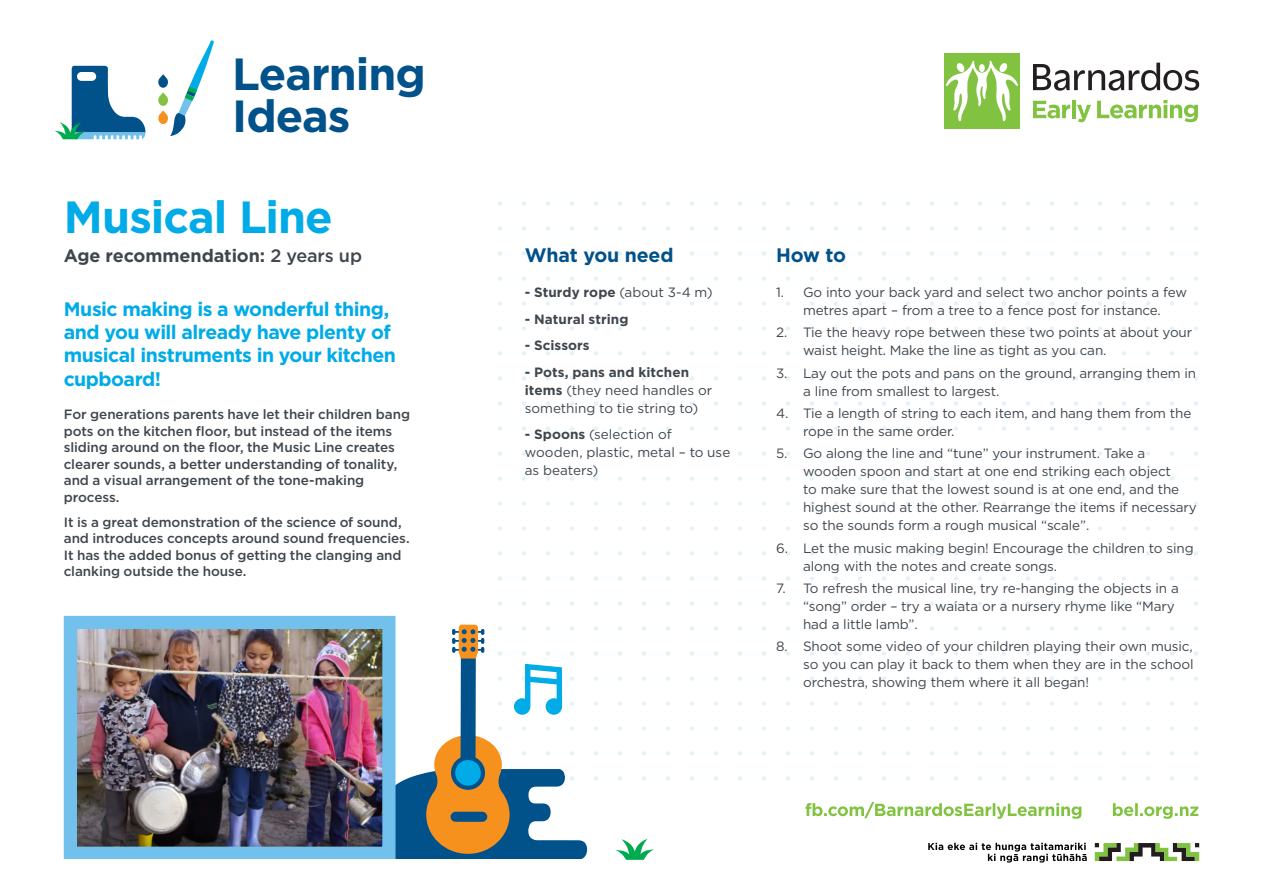
<style>
.page{position:relative;width:1263px;height:893px;background:#fff}
.page>*{position:absolute;margin:0;border:0;box-sizing:border-box;transform-origin:0 0}
.t1{font:700 45px "Gotham";letter-spacing:-.02em;color:#01518a}
.t2{font:700 45px "Gotham";letter-spacing:-.02em;color:#00abe7}
.Paragraph_Style_2{font:700 19.5px/23.4px "Gotham";letter-spacing:-.025em;color:#00abe7}
.t3{font:700 19.5px "Gotham";letter-spacing:-.01em;color:#01518a}
.Paragraph_Style_2-2{font:700 18px "Gotham";letter-spacing:-.005em;color:#3f464d}
.t4{font:13.5px/18px "Gotham";letter-spacing:-.01em;color:#3f464d}
.Paragraph_Style_2-3{font:500 13.5px/16.5px "Gotham";letter-spacing:-.005em;color:#3f464d}
.t5{font:700 13.5px "Gotham";letter-spacing:.005em;color:#3f464d}
.s1{font-weight:500}
.s2{font-weight:400}
.s3{font-weight:700}
</style>
<div class="page">
<svg style="left:402px;top:736px;width:186px;height:123px"></svg>
<div style="left:460px;top:657px;width:16px;height:113px;background:#01518a"></div>
<div style="left:451px;top:756px;width:34px;height:34px;background:#01518a;border-radius:50%"></div>
<div style="left:455px;top:760px;width:26px;height:26px;background:#00abe7;border-radius:50%"></div>
<svg style="left:452px;top:625px;width:32px;height:34px"></svg>
<svg style="left:514px;top:664px;width:48px;height:51px"></svg>
<svg style="left:616px;top:839px;width:38px;height:21px"></svg>
<div style="left:944px;top:53px;width:76px;height:76px;background:#81c340"></div>
<svg style="left:946px;top:61px;width:72px;height:61px"></svg>
<svg style="left:1033px;top:63px;width:166px;height:28px"></svg>
<svg style="left:1033px;top:101px;width:37px;height:17px"></svg>
<hr style="left:1072px;top:100px;width:4px;height:18px;background:#81c340">
<svg style="left:1077px;top:105px;width:14px;height:17px"></svg>
<svg style="left:1097px;top:100px;width:101px;height:22px"></svg>
<img style="left:63px;top:615px;width:339px;height:244px">
<svg style="left:55px;top:66px;width:90px;height:73px"></svg>
<svg style="left:158px;top:40px;width:56px;height:96px"></svg>
<svg style="left:805px;top:802px;width:276px;height:17px"></svg>
<svg style="left:928px;top:843px;width:159px;height:20px"></svg>
<svg style="left:1095px;top:843px;width:104px;height:18px"></svg>
<svg style="left:1113px;top:803px;width:85px;height:16px"></svg>
<p class="t1" style="left:232px;top:44px;width:195px">Learning</p>
<p class="t1" style="left:232px;top:86px;width:120px">Ideas</p>
<p class="t2" style="left:64px;top:187px;width:271px">Musical Line</p>
<p class="Paragraph_Style_2-2" style="left:64px;top:243px;width:300px">Age recommendation: <span class="s1">2 years up</span></p>
<p class="t3" style="left:525px;top:242px;width:150px">What you need</p>
<p class="t5" style="left:525px;top:283px;width:189px">- Sturdy rope <span class="s2">(about 3-4 m)</span></p>
<p class="t5" style="left:525px;top:310px;width:105px">- Natural string</p>
<p class="t5" style="left:525px;top:336px;width:66px">- Scissors</p>
<p class="t4" style="left:525px;top:363px;width:189px"><span class="s3">- Pots, pans and kitchen items</span> (they need handles or something to tie string to)</p>
<p class="t4" style="left:525px;top:425px;width:207px"><span class="s3">- Spoons</span> (selection of wooden, plastic, metal – to use as beaters)</p>
<p class="Paragraph_Style_2" style="left:64px;top:297px;width:334px">Music making is a wonderful thing, and you will already have plenty of musical instruments in your kitchen cupboard!</p>
<p class="Paragraph_Style_2-3" style="left:64px;top:406px;width:348px">For generations parents have let their children bang pots on the kitchen floor, but instead of the items sliding around on the floor, the Music Line creates clearer sounds, a better understanding of tonality, and a visual arrangement of the tone-making process.</p>
<p class="Paragraph_Style_2-3" style="left:64px;top:514px;width:347px">It is a great demonstration of the science of sound, and introduces concepts around sound frequencies.<br>It has the added bonus of getting the clanging and clanking outside the house.</p>
<p class="t3" style="left:776px;top:242px;width:72px">How to</p>
<p class="t4" style="left:776px;top:283px;width:412px;text-align:center">1. Go into your back yard and select two anchor points a few metres apart – from a tree to a fence post for instance.</p>
<p class="t4" style="left:803px;top:323px;width:391px;text-indent:-27px">2. Tie the heavy rope between these two points at about your waist height. Make the line as tight as you can.</p>
<p class="t4" style="left:803px;top:364px;width:395px;text-indent:-27px">3. Lay out the pots and pans on the ground, arranging them in a line from smallest to largest.</p>
<p class="t4" style="left:803px;top:404px;width:390px;text-indent:-27px">4. Tie a length of string to each item, and hang them from the rope in the same order.</p>
<p class="t4" style="left:803px;top:444px;width:395px;text-indent:-27px">5. Go along the line and “tune” your instrument. Take a wooden spoon and start at one end striking each object<br>to make sure that the lowest sound is at one end, and the highest sound at the other. Rearrange the items if necessary so the sounds form a rough musical “scale”.</p>
<p class="t4" style="left:803px;top:538px;width:392px;text-indent:-27px">6. Let the music making begin! Encourage the children to sing along with the notes and create songs.</p>
<p class="t4" style="left:803px;top:579px;width:377px;text-indent:-27px">7. To refresh the musical line, try re-hanging the objects in a “song” order – try a waiata or a nursery rhyme like “Mary had a little lamb”.</p>
<p class="t4" style="left:803px;top:637px;width:392px;text-align:justify;text-indent:-27px">8. Shoot some video of your children playing their own music, so you can play it back to them when they are in the school orchestra, showing them where it all began!</p>
</div>
